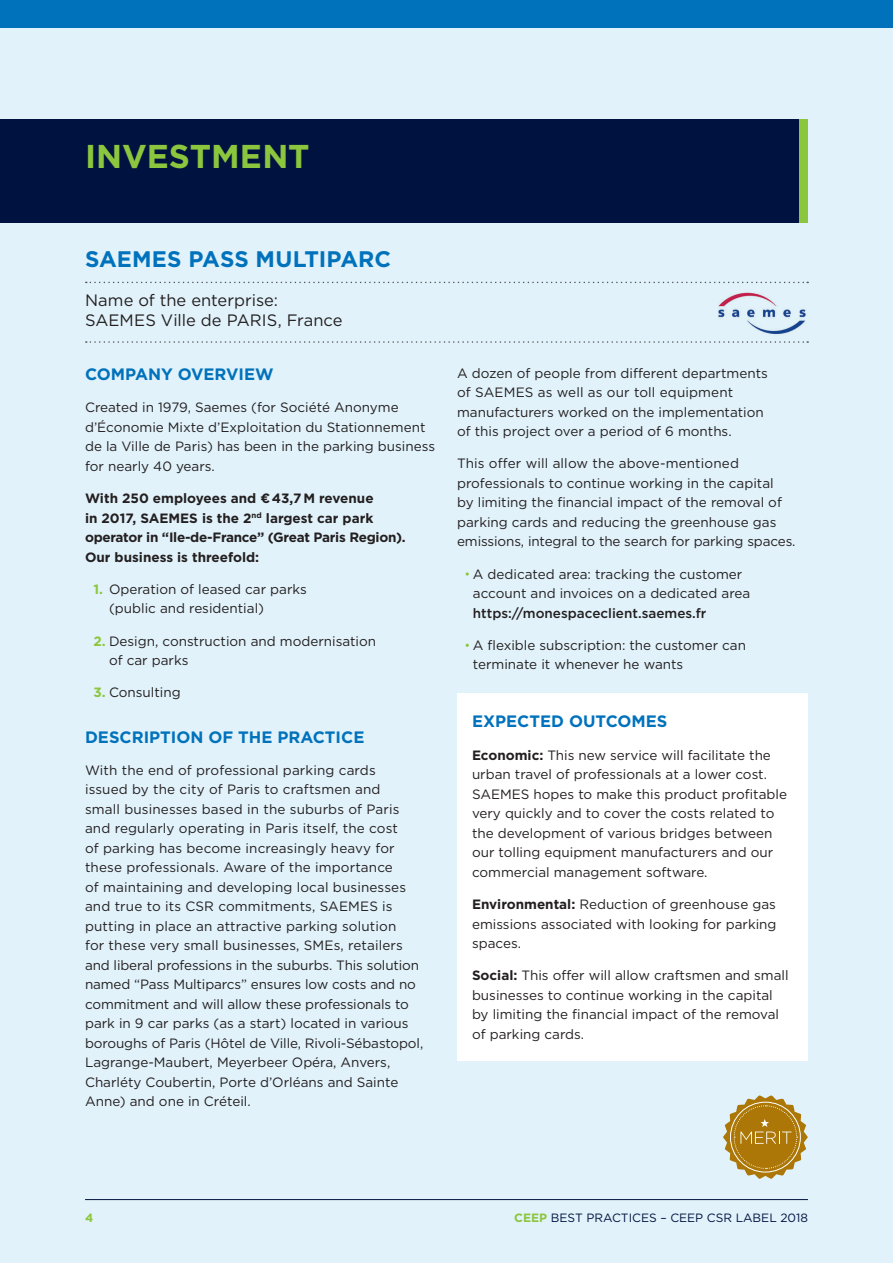
<style>
.page{position:relative;width:893px;height:1263px;background:#fff}
.page>*{position:absolute;margin:0;border:0;box-sizing:border-box;transform-origin:0 0}
.t1{font:700 33px "Gotham";letter-spacing:-.005em;color:#8bc63e}
.t2{font:700 22.5px "Gotham";color:#0072bc}
._05_Subtitle_BLUE{font:700 16.5px "Gotham";color:#0072bc}
.t3{font:16.5px "Gotham";color:#231f20}
._06_Text{font:13.5px/19.5px "Gotham";color:#231f20}
._06_Text-2{font:700 13.5px/19.5px "Gotham";color:#231f20}
.t4{font:12px "Gotham";color:#001340}
.t5{font:700 12px "Gotham";color:#8bc63e}
.s1{font-weight:700;color:#8bc63e}
.s2{font-weight:500}
.s3{font-weight:700}
</style>
<div class="page">
<div style="left:0;top:0;width:893px;height:29px;background:#0072bc"></div>
<div style="left:0;top:29px;width:893px;height:1234px;background:#e1f2fa"></div>
<div style="left:0;top:119px;width:808px;height:103px;background:#001340"></div>
<div style="left:799px;top:119px;width:9px;height:103px;background:#8bc63e"></div>
<div style="left:457px;top:693px;width:351px;height:368px;background:#fff"></div>
<hr style="left:85px;top:1199px;width:723px;height:1px;background:#001340">
<svg style="left:86px;top:282px;width:722px;height:1px"></svg>
<svg style="left:86px;top:341px;width:722px;height:2px"></svg>
<svg style="left:466px;top:572px;width:3px;height:4px"></svg>
<img style="left:718px;top:292px;width:88px;height:43px">
<svg style="left:723px;top:1095px;width:85px;height:84px"></svg>
<p class="t1" style="left:85px;top:134px;width:226px">INVESTMENT</p>
<p class="t2" style="left:85px;top:244px;width:307px">SAEMES PASS MULTIPARC</p>
<p class="t3" style="left:85px;top:290px;width:194px">Name of the enterprise:</p>
<p class="t3" style="left:85px;top:310px;width:259px">SAEMES Ville de PARIS, France</p>
<p class="_05_Subtitle_BLUE" style="left:85px;top:363px;width:190px">COMPANY OVERVIEW</p>
<p class="_06_Text" style="left:85px;top:397px;width:351px">Created in 1979, Saemes (for Société Anonyme d’Économie Mixte d’Exploitation du Stationnement de la Ville de Paris) has been in the parking business for nearly 40 years.</p>
<p class="_06_Text-2" style="left:85px;top:488px;width:322px">With 250 employees and € 43,7 M revenue<br>in 2017, SAEMES is the 2<sup>nd</sup> largest car park operator in “Ile-de-France” (Great Paris Region).<br>Our business is threefold:</p>
<p class="_06_Text" style="left:109px;top:579px;width:199px;text-indent:-15px"><span class="s1">1.</span> Operation of leased car parks (public and residential)</p>
<p class="_06_Text" style="left:109px;top:631px;width:269px;text-indent:-15px"><span class="s1">2.</span> Design, construction and modernisation of car parks</p>
<p class="_06_Text" style="left:94px;top:682px;width:89px"><span class="s1">3.</span> Consulting</p>
<p class="_05_Subtitle_BLUE" style="left:85px;top:726px;width:281px">DESCRIPTION OF THE PRACTICE</p>
<p class="_06_Text" style="left:85px;top:760px;width:340px">With the end of professional parking cards<br>issued by the city of Paris to craftsmen and<br>small businesses based in the suburbs of Paris and regularly operating in Paris itself, the cost<br>of parking has become increasingly heavy for these professionals. Aware of the importance<br>of maintaining and developing local businesses and true to its CSR commitments, SAEMES is putting in place an attractive parking solution<br>for these very small businesses, SMEs, retailers and liberal professions in the suburbs. This solution named “Pass Multiparcs” ensures low costs and no commitment and will allow these professionals to park in 9 car parks (as a start) located in various boroughs of Paris (Hôtel de Ville, Rivoli-Sébastopol, Lagrange-Maubert, Meyerbeer Opéra, Anvers, Charléty Coubertin, Porte d’Orléans and Sainte Anne) and one in Créteil.</p>
<p class="_06_Text" style="left:457px;top:363px;width:312px">A dozen of people from different departments of SAEMES as well as our toll equipment manufacturers worked on the implementation of this project over a period of 6 months.</p>
<p class="_06_Text" style="left:457px;top:453px;width:340px">This offer will allow the above-mentioned professionals to continue working in the capital<br>by limiting the financial impact of the removal of parking cards and reducing the greenhouse gas emissions, integral to the search for parking spaces.</p>
<p class="_06_Text" style="left:473px;top:564px;width:279px">A dedicated area: tracking the customer account and invoices on a dedicated area <span class="s2">https://monespaceclient.saemes.fr</span></p>
<p class="_06_Text" style="left:473px;top:635px;width:275px">A flexible subscription: the customer can terminate it whenever he wants</p>
<p class="_05_Subtitle_BLUE" style="left:472px;top:711px;width:197px">EXPECTED OUTCOMES</p>
<p class="_06_Text" style="left:472px;top:745px;width:317px"><span class="s3">Economic:</span> This new service will facilitate the urban travel of professionals at a lower cost.<br>SAEMES hopes to make this product profitable very quickly and to cover the costs related to the development of various bridges between our tolling equipment manufacturers and our commercial management software.</p>
<p class="_06_Text" style="left:472px;top:894px;width:306px;text-align:justify"><span class="s3">Environmental:</span> Reduction of greenhouse gas emissions associated with looking for parking spaces.</p>
<p class="_06_Text" style="left:472px;top:965px;width:318px"><span class="s3">Social:</span> This offer will allow craftsmen and small businesses to continue working in the capital by limiting the financial impact of the removal of parking cards.</p>
<p class="t5" style="left:85px;top:1209px;width:10px">4</p>
<p class="t4" style="left:514px;top:1209px;width:295px"><span class="s1">CEEP</span> BEST PRACTICES – CEEP CSR LABEL 2018</p>
</div>
